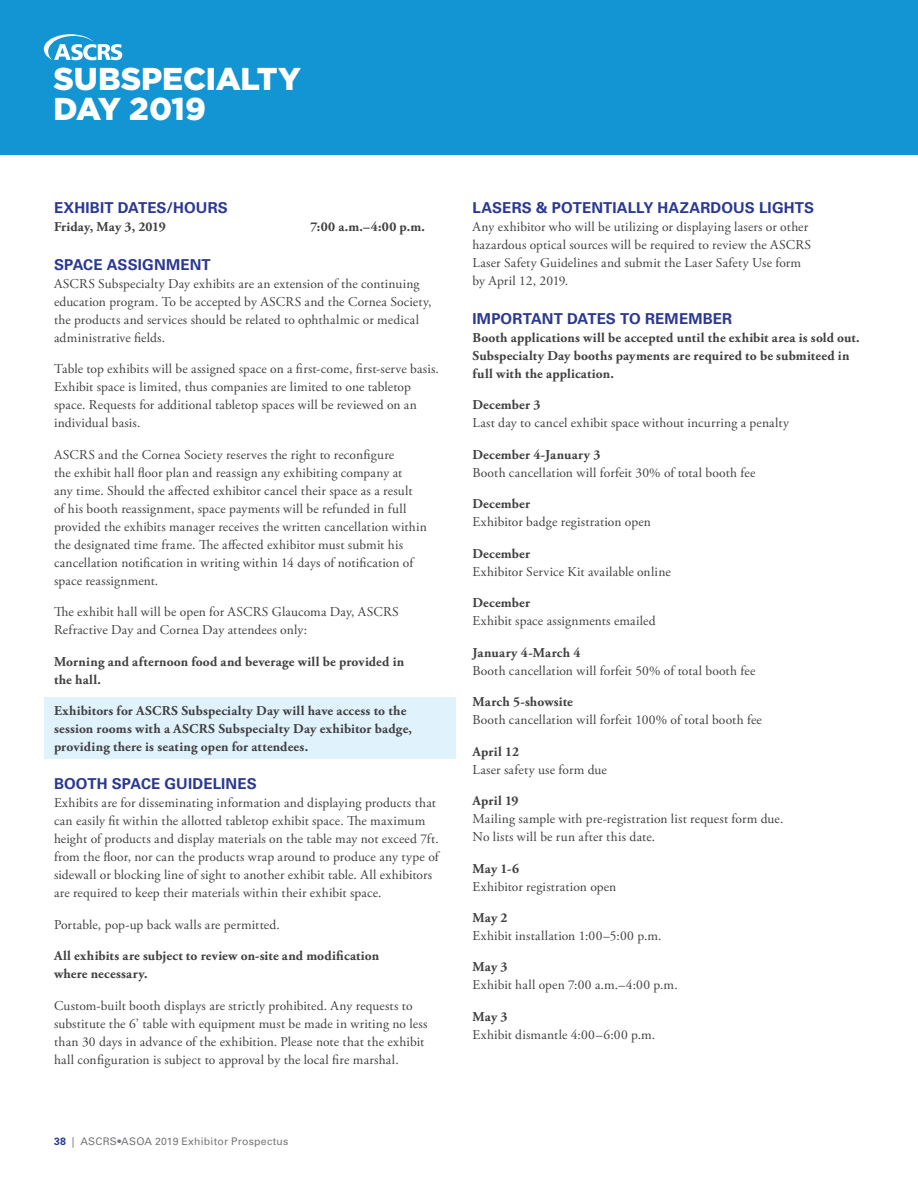
<style>
.page{position:relative;width:918px;height:1188px;background:#fff}
.page>*{position:absolute;margin:0;border:0;box-sizing:border-box;transform-origin:0 0}
.t1{font:900 31.5px/29.8px "Gotham";letter-spacing:-.005em;color:#fff}
.t2{font:700 15px "Univers LT Std";letter-spacing:.01em;color:#2b3990}
.t3{font:13.5px/18px "Adobe Garamond Pro";letter-spacing:.01em;color:#414042}
.t4{font:700 13.5px/18px "Adobe Garamond Pro";letter-spacing:.015em;color:#414042}
.t5{font:10.5px "Univers LT Std";letter-spacing:.025em;color:#77787b}
.s1{font-weight:700;color:#2b3990}
</style>
<div class="page">
<div style="left:0;top:0;width:918px;height:155px;background:#1395d3"></div>
<div style="left:44px;top:697px;width:412px;height:62px;background:#e0f3fd"></div>
<svg style="left:44px;top:34px;width:78px;height:26px"></svg>
<h1 class="t1" style="left:54px;top:64px;width:249px">SUBSPECIALTY<br>DAY 2019</h1>
<p class="t2" style="left:54px;top:199px;width:175px">EXHIBIT DATES/HOURS</p>
<p class="t4" style="left:54px;top:218px;width:113px">Friday, May 3, 2019</p>
<p class="t4" style="left:310px;top:218px;width:116px">7:00 a.m.–4:00 p.m.</p>
<p class="t2" style="left:54px;top:256px;width:158px">SPACE ASSIGNMENT</p>
<p class="t3" style="left:54px;top:275px;width:379px">ASCRS Subspecialty Day exhibits are an extension of the continuing education program. To be accepted by ASCRS and the Cornea Society, the products and services should be related to ophthalmic or medical administrative fields.</p>
<p class="t3" style="left:54px;top:360px;width:386px">Table top exhibits will be assigned space on a first-come, first-serve basis.<br>Exhibit space is limited, thus companies are limited to one tabletop space. Requests for additional tabletop spaces will be reviewed on an individual basis.</p>
<p class="t3" style="left:54px;top:446px;width:374px">ASCRS and the Cornea Society reserves the right to reconfigure<br>the exhibit hall floor plan and reassign any exhibiting company at<br>any time. Should the affected exhibitor cancel their space as a result<br>of his booth reassignment, space payments will be refunded in full provided the exhibits manager receives the written cancellation within the designated time frame. The affected exhibitor must submit his cancellation notification in writing within 14 days of notification of space reassignment.</p>
<p class="t3" style="left:54px;top:603px;width:346px">The exhibit hall will be open for ASCRS Glaucoma Day, ASCRS<br>Refractive Day and Cornea Day attendees only:</p>
<p class="t4" style="left:54px;top:652px;width:352px">Morning and afternoon food and beverage will be provided in the hall.</p>
<p class="t4" style="left:54px;top:702px;width:360px">Exhibitors for ASCRS Subspecialty Day will have access to the session rooms with a ASCRS Subspecialty Day exhibitor badge, providing there is seating open for attendees.</p>
<p class="t2" style="left:54px;top:775px;width:204px">BOOTH SPACE GUIDELINES</p>
<p class="t3" style="left:54px;top:795px;width:386px">Exhibits are for disseminating information and displaying products that can easily fit within the allotted tabletop exhibit space. The maximum height of products and display materials on the table may not exceed 7ft. from the floor, nor can the products wrap around to produce any type of sidewall or blocking line of sight to another exhibit table. All exhibitors are required to keep their materials within their exhibit space.</p>
<p class="t3" style="left:54px;top:916px;width:227px">Portable, pop-up back walls are permitted.</p>
<p class="t4" style="left:54px;top:947px;width:327px">All exhibits are subject to review on-site and modification where necessary.</p>
<p class="t3" style="left:54px;top:997px;width:375px">Custom-built booth displays are strictly prohibited. Any requests to substitute the 6’ table with equipment must be made in writing no less than 30 days in advance of the exhibition. Please note that the exhibit hall configuration is subject to approval by the local fire marshal.</p>
<p class="t5" style="left:54px;top:1135px;width:236px"><span class="s1">38</span> | ASCRS•ASOA 2019 Exhibitor Prospectus</p>
<p class="t2" style="left:472px;top:199px;width:343px">LASERS &amp; POTENTIALLY HAZARDOUS LIGHTS</p>
<p class="t3" style="left:472px;top:219px;width:340px">Any exhibitor who will be utilizing or displaying lasers or other hazardous optical sources will be required to review the ASCRS Laser Safety Guidelines and submit the Laser Safety Use form by April 12, 2019.</p>
<p class="t2" style="left:472px;top:310px;width:261px">IMPORTANT DATES TO REMEMBER</p>
<p class="t4" style="left:472px;top:329px;width:389px">Booth applications will be accepted until the exhibit area is sold out.<br>Subspecialty Day booths payments are required to be submiteed in full with the application.</p>
<p class="t4" style="left:472px;top:396px;width:69px">December 3</p>
<p class="t3" style="left:472px;top:414px;width:318px">Last day to cancel exhibit space without incurring a penalty</p>
<p class="t4" style="left:472px;top:446px;width:130px">December 4-January 3</p>
<p class="t3" style="left:472px;top:464px;width:285px">Booth cancellation will forfeit 30% of total booth fee</p>
<p class="t4" style="left:472px;top:495px;width:59px">December</p>
<p class="t3" style="left:472px;top:513px;width:180px">Exhibitor badge registration open</p>
<p class="t4" style="left:472px;top:545px;width:59px">December</p>
<p class="t3" style="left:472px;top:563px;width:200px">Exhibitor Service Kit available online</p>
<p class="t4" style="left:472px;top:594px;width:59px">December</p>
<p class="t3" style="left:472px;top:612px;width:185px">Exhibit space assignments emailed</p>
<p class="t4" style="left:472px;top:644px;width:109px">January 4-March 4</p>
<p class="t3" style="left:472px;top:662px;width:284px">Booth cancellation will forfeit 50% of total booth fee</p>
<p class="t4" style="left:472px;top:693px;width:102px">March 5-showsite</p>
<p class="t3" style="left:472px;top:711px;width:291px">Booth cancellation will forfeit 100% of total booth fee</p>
<p class="t4" style="left:472px;top:743px;width:48px">April 12</p>
<p class="t3" style="left:472px;top:761px;width:136px">Laser safety use form due</p>
<p class="t4" style="left:472px;top:792px;width:48px">April 19</p>
<p class="t3" style="left:472px;top:810px;width:312px">Mailing sample with pre-registration list request form due.<br>No lists will be run after this date.</p>
<p class="t4" style="left:472px;top:859px;width:48px">May 1-6</p>
<p class="t3" style="left:472px;top:878px;width:145px">Exhibitor registration open</p>
<p class="t4" style="left:472px;top:909px;width:37px">May 2</p>
<p class="t3" style="left:472px;top:927px;width:191px">Exhibit installation 1:00–5:00 p.m.</p>
<p class="t4" style="left:472px;top:958px;width:37px">May 3</p>
<p class="t3" style="left:472px;top:977px;width:207px">Exhibit hall open 7:00 a.m.–4:00 p.m.</p>
<p class="t4" style="left:472px;top:1008px;width:37px">May 3</p>
<p class="t3" style="left:472px;top:1026px;width:184px">Exhibit dismantle 4:00–6:00 p.m.</p>
</div>
